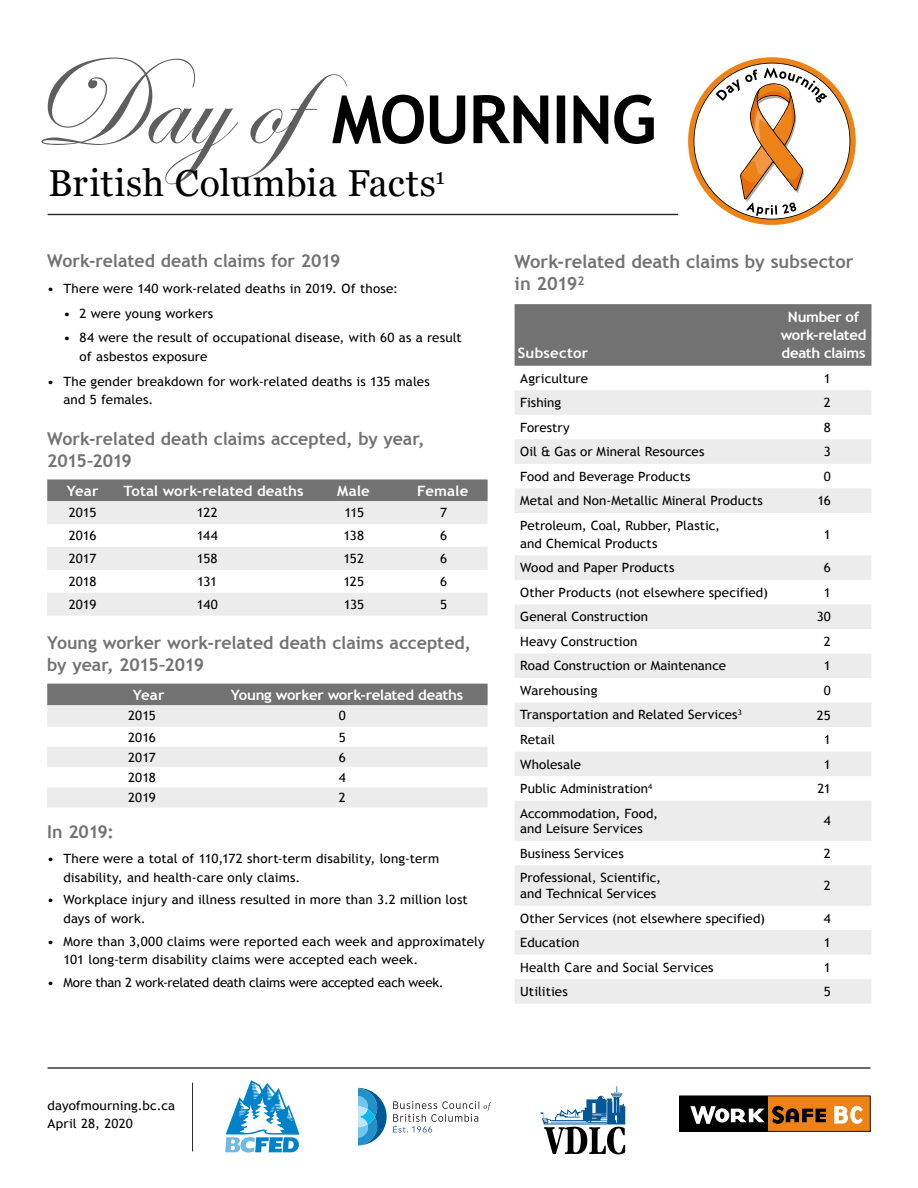
<style>
.page{position:relative;width:918px;height:1188px;background:#fff}
.page>*{position:absolute;margin:0;border:0;box-sizing:border-box;transform-origin:0 0}
.t1{font:37.5px "Georgia";letter-spacing:.005em;color:#000}
.t2{font:700 18.3px/21.9px "Trebuchet MS";color:#727273}
.t3{font:700 17.7px/22.5px "Trebuchet MS";letter-spacing:-.005em;color:#727273}
.t4{font:700 14.25px/18px "Trebuchet MS";letter-spacing:-.015em;color:#fff;text-align:center;scale:1.05 1}
.t5{font:700 14.25px "Trebuchet MS";letter-spacing:.015em;color:#fff;scale:1.05 1}
.t6{font:12.75px/18.5px "Trebuchet MS";letter-spacing:.005em;color:#000;scale:1.05 1}
.t7{font:12.75px "Trebuchet MS";letter-spacing:-.02em;color:#000;scale:1.05 1}
</style>
<div class="page">
<hr style="left:48px;top:1067px;width:822px;height:2px;background:#000">
<svg style="left:358px;top:1088px;width:29px;height:57px"></svg>
<svg style="left:393px;top:1101px;width:98px;height:32px"></svg>
<svg style="left:225px;top:1080px;width:75px;height:73px"></svg>
<svg style="left:679px;top:1095px;width:192px;height:37px;background:#82592e"></svg>
<hr style="left:192px;top:1083px;width:1px;height:68px;background:#000">
<svg style="left:540px;top:1086px;width:85px;height:68px"></svg>
<hr style="left:48px;top:214px;width:630px;height:1px;background:#000">
<svg style="left:688px;top:57px;width:168px;height:168px"></svg>
<div style="left:47px;top:479px;width:441px;height:22px;background:#727273"></div>
<svg style="left:47px;top:501px;width:441px;height:115px;fill:#ececec"></svg>
<div style="left:47px;top:684px;width:441px;height:21px;background:#727273"></div>
<svg style="left:47px;top:705px;width:441px;height:103px;fill:#ececec"></svg>
<div style="left:515px;top:304px;width:356px;height:62px;background:#727273"></div>
<svg style="left:515px;top:390px;width:356px;height:386px;fill:#f2f2f2"></svg>
<svg style="left:515px;top:801px;width:356px;height:203px;fill:#ececec"></svg>
<svg style="left:41px;top:58px;width:613px;height:126px"></svg>
<h1 class="t1" style="left:48px;top:156px;width:398px">British Columbia Facts<sup>1</sup></h1>
<h3 class="t3" style="left:47px;top:250px;width:295px">Work-related death claims for 2019</h3>
<p class="t6" style="left:47px;top:279px;width:336px">• There were 140 work-related deaths in 2019. Of those:</p>
<p class="t6" style="left:63px;top:304px;width:144px">• 2 were young workers</p>
<p class="t6" style="left:80px;top:329px;width:366px;text-indent:-16px">• 84 were the result of occupational disease, with 60 as a result of asbestos exposure</p>
<p class="t6" style="left:63px;top:372px;width:351px;text-indent:-16px">• The gender breakdown for work-related deaths is 135 males and 5 females.</p>
<h3 class="t3" style="left:47px;top:427px;width:379px">Work-related death claims accepted, by year,<br>2015–2019</h3>
<p class="t4" style="left:67px;top:482px;width:32px">Year</p>
<p class="t4" style="left:124px;top:482px;width:173px">Total work-related deaths</p>
<p class="t4" style="left:337px;top:482px;width:33px">Male</p>
<p class="t4" style="left:417px;top:482px;width:50px">Female</p>
<p class="t6" style="left:69px;top:504px;width:28px">2015</p>
<p class="t6" style="left:197px;top:504px;width:21px">122</p>
<p class="t6" style="left:345px;top:504px;width:20px">115</p>
<p class="t6" style="left:440px;top:504px;width:8px">7</p>
<p class="t6" style="left:69px;top:527px;width:28px">2016</p>
<p class="t6" style="left:197px;top:527px;width:22px">144</p>
<p class="t6" style="left:344px;top:527px;width:21px">138</p>
<p class="t6" style="left:440px;top:527px;width:8px">6</p>
<p class="t6" style="left:69px;top:550px;width:28px">2017</p>
<p class="t6" style="left:197px;top:550px;width:21px">158</p>
<p class="t6" style="left:344px;top:550px;width:21px">152</p>
<p class="t6" style="left:440px;top:550px;width:8px">6</p>
<p class="t6" style="left:69px;top:572px;width:28px">2018</p>
<p class="t6" style="left:197px;top:572px;width:21px">131</p>
<p class="t6" style="left:343px;top:572px;width:21px">125</p>
<p class="t6" style="left:440px;top:572px;width:8px">6</p>
<p class="t6" style="left:69px;top:595px;width:28px">2019</p>
<p class="t6" style="left:197px;top:595px;width:22px">140</p>
<p class="t6" style="left:344px;top:595px;width:21px">135</p>
<p class="t6" style="left:440px;top:595px;width:8px">5</p>
<h3 class="t3" style="left:47px;top:631px;width:425px">Young worker work-related death claims accepted, by year, 2015–2019</h3>
<p class="t4" style="left:133px;top:686px;width:32px">Year</p>
<p class="t4" style="left:231px;top:686px;width:223px">Young worker work-related deaths</p>
<p class="t6" style="left:128px;top:707px;width:28px">2015</p>
<p class="t6" style="left:339px;top:707px;width:8px">0</p>
<p class="t6" style="left:128px;top:728px;width:28px">2016</p>
<p class="t6" style="left:339px;top:728px;width:8px">5</p>
<p class="t6" style="left:128px;top:748px;width:28px">2017</p>
<p class="t6" style="left:339px;top:748px;width:8px">6</p>
<p class="t6" style="left:128px;top:768px;width:28px">2018</p>
<p class="t6" style="left:339px;top:768px;width:8px">4</p>
<p class="t6" style="left:128px;top:789px;width:28px">2019</p>
<p class="t6" style="left:339px;top:789px;width:8px">2</p>
<h3 class="t3" style="left:47px;top:820px;width:68px">In 2019:</h3>
<p class="t6" style="left:63px;top:850px;width:359px;text-indent:-16px">• There were a total of 110,172 short-term disability, long-term disability, and health-care only claims.</p>
<p class="t6" style="left:63px;top:891px;width:387px;text-indent:-16px">• Workplace injury and illness resulted in more than 3.2 million lost days of work.</p>
<p class="t6" style="left:63px;top:932px;width:403px;text-indent:-16px">• More than 3,000 claims were reported each week and approximately<br>101 long-term disability claims were accepted each week.</p>
<p class="t7" style="left:47px;top:975px;width:379px">• More than 2 work-related death claims were accepted each week.</p>
<h2 class="t2" style="left:515px;top:250px;width:341px">Work-related death claims by subsector in 2019<sup>2</sup></h2>
<p class="t5" style="left:518px;top:344px;width:69px">Subsector</p>
<p class="t4" style="left:781px;top:308px;width:83px">Number of work-related death claims</p>
<p class="t6" style="left:520px;top:369px;width:66px">Agriculture</p>
<p class="t6" style="left:824px;top:369px;width:8px">1</p>
<p class="t6" style="left:520px;top:394px;width:41px">Fishing</p>
<p class="t6" style="left:824px;top:394px;width:8px">2</p>
<p class="t6" style="left:520px;top:418px;width:49px">Forestry</p>
<p class="t6" style="left:824px;top:418px;width:8px">8</p>
<p class="t6" style="left:520px;top:443px;width:177px">Oil &amp; Gas or Mineral Resources</p>
<p class="t6" style="left:824px;top:443px;width:8px">3</p>
<p class="t6" style="left:520px;top:467px;width:164px">Food and Beverage Products</p>
<p class="t6" style="left:824px;top:467px;width:8px">0</p>
<p class="t6" style="left:520px;top:492px;width:233px">Metal and Non-Metallic Mineral Products</p>
<p class="t6" style="left:818px;top:492px;width:14px">16</p>
<p class="t6" style="left:520px;top:517px;width:192px;line-height:18px">Petroleum, Coal, Rubber, Plastic, and Chemical Products</p>
<p class="t6" style="left:824px;top:525px;width:8px">1</p>
<p class="t6" style="left:520px;top:559px;width:148px">Wood and Paper Products</p>
<p class="t6" style="left:824px;top:559px;width:8px">6</p>
<p class="t6" style="left:520px;top:583px;width:237px">Other Products (not elsewhere specified)</p>
<p class="t6" style="left:824px;top:583px;width:8px">1</p>
<p class="t6" style="left:520px;top:608px;width:123px">General Construction</p>
<p class="t6" style="left:817px;top:608px;width:15px">30</p>
<p class="t6" style="left:520px;top:632px;width:113px">Heavy Construction</p>
<p class="t6" style="left:824px;top:632px;width:8px">2</p>
<p class="t6" style="left:520px;top:657px;width:198px">Road Construction or Maintenance</p>
<p class="t6" style="left:824px;top:657px;width:8px">1</p>
<p class="t6" style="left:520px;top:681px;width:75px">Warehousing</p>
<p class="t6" style="left:824px;top:681px;width:8px">0</p>
<p class="t6" style="left:520px;top:706px;width:213px">Transportation and Related Services<sup>3</sup></p>
<p class="t6" style="left:817px;top:706px;width:15px">25</p>
<p class="t6" style="left:520px;top:730px;width:35px">Retail</p>
<p class="t6" style="left:824px;top:730px;width:8px">1</p>
<p class="t6" style="left:520px;top:755px;width:60px">Wholesale</p>
<p class="t6" style="left:824px;top:755px;width:8px">1</p>
<p class="t6" style="left:520px;top:779px;width:127px">Public Administration<sup>4</sup></p>
<p class="t6" style="left:817px;top:779px;width:14px">21</p>
<p class="t6" style="left:520px;top:805px;width:133px;line-height:15.8px">Accommodation, Food, and Leisure Services</p>
<p class="t6" style="left:824px;top:812px;width:8px">4</p>
<p class="t6" style="left:520px;top:844px;width:100px">Business Services</p>
<p class="t6" style="left:824px;top:844px;width:8px">2</p>
<p class="t6" style="left:520px;top:870px;width:136px;line-height:15.8px">Professional, Scientific, and Technical Services</p>
<p class="t6" style="left:824px;top:877px;width:8px">2</p>
<p class="t6" style="left:520px;top:909px;width:235px">Other Services (not elsewhere specified)</p>
<p class="t6" style="left:824px;top:909px;width:8px">4</p>
<p class="t6" style="left:520px;top:934px;width:58px">Education</p>
<p class="t6" style="left:824px;top:934px;width:8px">1</p>
<p class="t6" style="left:520px;top:958px;width:186px">Health Care and Social Services</p>
<p class="t6" style="left:824px;top:958px;width:8px">1</p>
<p class="t6" style="left:520px;top:983px;width:47px">Utilities</p>
<p class="t6" style="left:824px;top:983px;width:8px">5</p>
<p class="t6" style="left:48px;top:1096px;width:123px">dayofmourning.bc.ca<br>April 28, 2020</p>
</div>
